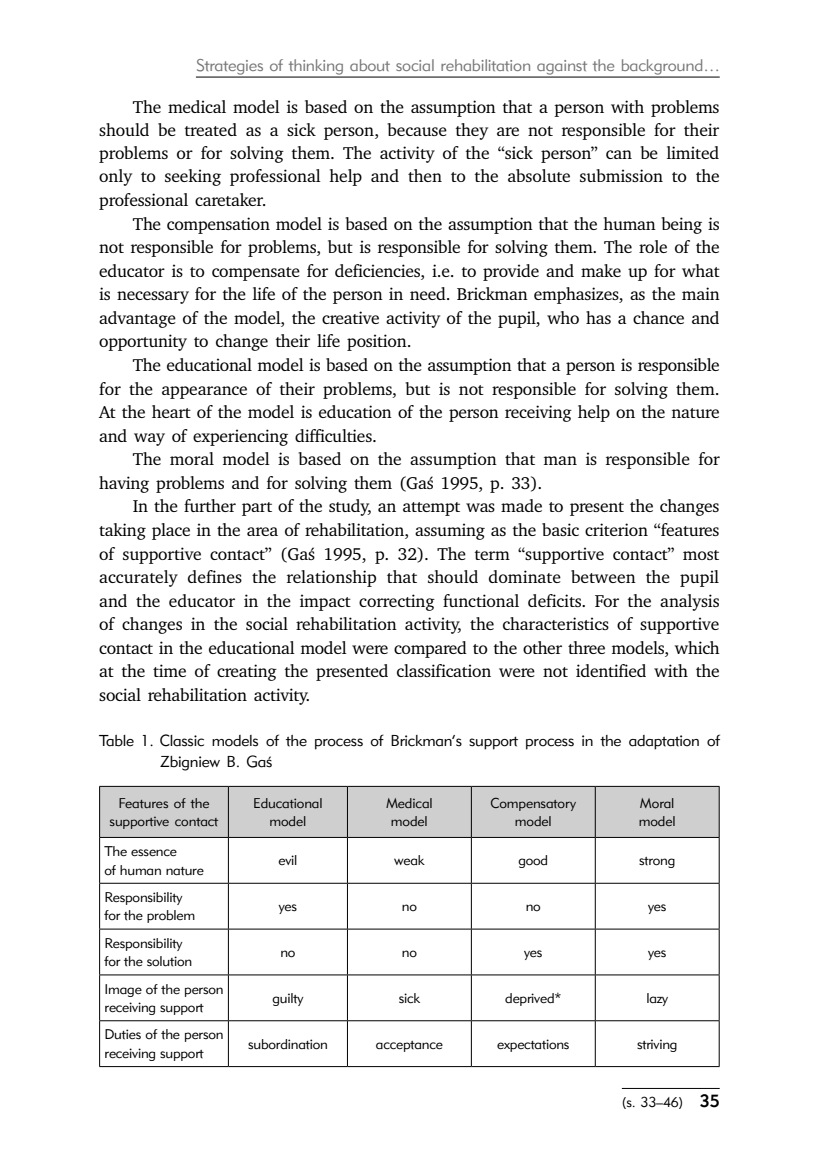
<style>
.page{position:relative;width:819px;height:1166px;background:#fff}
.page>*{position:absolute;margin:0;border:0;box-sizing:border-box;transform-origin:0 0}
.t1{font:17.5px/23.6px "Charter ITCPL";letter-spacing:-.015em;color:#000;text-align:justify}
.t2{font:16.62px "Geometric 415 Lt EU";letter-spacing:-.015em;color:#787878}
.t3{font:15.75px/21.2px "Geometric 415 Lt EU";letter-spacing:-.015em;color:#000}
.t4{font:14px/18.6px "Geometric 415 Lt EU";letter-spacing:-.015em;color:#000}
.s1{font-family:"Geometric 415 Md EU";font-size:17.5px}
</style>
<div class="page">
<hr style="left:196px;top:77px;width:523px;height:1px;background:#000">
<hr style="left:621px;top:1088px;width:98px;height:1px;background:#000">
<div style="left:100px;top:787px;width:618px;height:50px;background:#cfcfcf"></div>
<hr style="left:228px;top:787px;width:1px;height:50px;background:#000">
<hr style="left:347px;top:787px;width:1px;height:50px;background:#000">
<hr style="left:471px;top:787px;width:1px;height:50px;background:#000">
<hr style="left:595px;top:787px;width:1px;height:50px;background:#000">
<hr style="left:228px;top:838px;width:1px;height:45px;background:#000">
<hr style="left:347px;top:838px;width:1px;height:45px;background:#000">
<hr style="left:471px;top:838px;width:1px;height:45px;background:#000">
<hr style="left:595px;top:838px;width:1px;height:45px;background:#000">
<hr style="left:99px;top:883px;width:129px;height:1px;background:#000">
<hr style="left:228px;top:883px;width:119px;height:1px;background:#000">
<hr style="left:228px;top:883px;width:1px;height:46px;background:#000">
<hr style="left:347px;top:883px;width:124px;height:1px;background:#000">
<hr style="left:347px;top:883px;width:1px;height:46px;background:#000">
<hr style="left:471px;top:883px;width:124px;height:1px;background:#000">
<hr style="left:471px;top:883px;width:1px;height:46px;background:#000">
<hr style="left:595px;top:883px;width:124px;height:1px;background:#000">
<hr style="left:595px;top:883px;width:1px;height:46px;background:#000">
<hr style="left:99px;top:929px;width:129px;height:1px;background:#000">
<hr style="left:228px;top:929px;width:119px;height:1px;background:#000">
<hr style="left:228px;top:929px;width:1px;height:45px;background:#000">
<hr style="left:347px;top:929px;width:124px;height:1px;background:#000">
<hr style="left:347px;top:929px;width:1px;height:45px;background:#000">
<hr style="left:471px;top:929px;width:124px;height:1px;background:#000">
<hr style="left:471px;top:929px;width:1px;height:45px;background:#000">
<hr style="left:595px;top:929px;width:124px;height:1px;background:#000">
<hr style="left:595px;top:929px;width:1px;height:45px;background:#000">
<hr style="left:99px;top:974px;width:129px;height:1px;background:#000">
<hr style="left:228px;top:974px;width:119px;height:1px;background:#000">
<hr style="left:228px;top:975px;width:1px;height:45px;background:#000">
<hr style="left:347px;top:974px;width:124px;height:1px;background:#000">
<hr style="left:347px;top:975px;width:1px;height:45px;background:#000">
<hr style="left:471px;top:974px;width:124px;height:1px;background:#000">
<hr style="left:471px;top:975px;width:1px;height:45px;background:#000">
<hr style="left:595px;top:974px;width:124px;height:1px;background:#000">
<hr style="left:595px;top:975px;width:1px;height:45px;background:#000">
<hr style="left:99px;top:1020px;width:129px;height:1px;background:#000">
<hr style="left:228px;top:1020px;width:119px;height:1px;background:#000">
<hr style="left:228px;top:1021px;width:1px;height:45px;background:#000">
<hr style="left:347px;top:1020px;width:124px;height:1px;background:#000">
<hr style="left:347px;top:1021px;width:1px;height:45px;background:#000">
<hr style="left:471px;top:1020px;width:124px;height:1px;background:#000">
<hr style="left:471px;top:1021px;width:1px;height:45px;background:#000">
<hr style="left:595px;top:1020px;width:124px;height:1px;background:#000">
<hr style="left:595px;top:1021px;width:1px;height:45px;background:#000">
<hr style="left:99px;top:1066px;width:129px;height:1px;background:#000">
<hr style="left:228px;top:1066px;width:119px;height:1px;background:#000">
<hr style="left:347px;top:1066px;width:124px;height:1px;background:#000">
<hr style="left:471px;top:1066px;width:124px;height:1px;background:#000">
<hr style="left:595px;top:1066px;width:124px;height:1px;background:#000">
<hr style="left:99px;top:838px;width:1px;height:45px;background:#000">
<hr style="left:718px;top:838px;width:1px;height:45px;background:#000">
<hr style="left:99px;top:883px;width:1px;height:46px;background:#000">
<hr style="left:718px;top:883px;width:1px;height:46px;background:#000">
<hr style="left:99px;top:929px;width:1px;height:45px;background:#000">
<hr style="left:718px;top:929px;width:1px;height:45px;background:#000">
<hr style="left:99px;top:975px;width:1px;height:45px;background:#000">
<hr style="left:718px;top:975px;width:1px;height:45px;background:#000">
<hr style="left:99px;top:1021px;width:1px;height:45px;background:#000">
<hr style="left:718px;top:1021px;width:1px;height:45px;background:#000">
<hr style="left:99px;top:786px;width:129px;height:1px;background:#000">
<hr style="left:99px;top:787px;width:1px;height:50px;background:#000">
<hr style="left:228px;top:786px;width:119px;height:1px;background:#000">
<hr style="left:347px;top:786px;width:124px;height:1px;background:#000">
<hr style="left:471px;top:786px;width:124px;height:1px;background:#000">
<hr style="left:595px;top:786px;width:124px;height:1px;background:#000">
<hr style="left:718px;top:787px;width:1px;height:50px;background:#000">
<hr style="left:99px;top:837px;width:129px;height:1px;background:#000">
<hr style="left:228px;top:837px;width:119px;height:1px;background:#000">
<hr style="left:347px;top:837px;width:124px;height:1px;background:#000">
<hr style="left:471px;top:837px;width:124px;height:1px;background:#000">
<hr style="left:595px;top:837px;width:124px;height:1px;background:#000">
<p class="t2" style="left:196px;top:55px;width:525px">Strategies of thinking about social rehabilitation against the background…</p>
<p class="t1" style="left:99px;top:95px;width:622px;text-indent:34px">The medical model is based on the assumption that a person with problems should be treated as a sick person, because they are not responsible for their problems or for solving them. The activity of the “sick person” can be limited only to seeking professional help and then to the absolute submission to the professional caretaker.</p>
<p class="t1" style="left:99px;top:211px;width:622px;text-indent:34px">The compensation model is based on the assumption that the human being is not responsible for problems, but is responsible for solving them. The role of the educator is to compensate for deficiencies, i.e. to provide and make up for what is necessary for the life of the person in need. Brickman emphasizes, as the main advantage of the model, the creative activity of the pupil, who has a chance and opportunity to change their life position.</p>
<p class="t1" style="left:99px;top:353px;width:622px;text-indent:34px">The educational model is based on the assumption that a person is responsible for the appearance of their problems, but is not responsible for solving them.<br>At the heart of the model is education of the person receiving help on the nature and way of experiencing difficulties.</p>
<p class="t1" style="left:99px;top:447px;width:622px;text-indent:34px">The moral model is based on the assumption that man is responsible for having problems and for solving them (Gaś 1995, p. 33).</p>
<p class="t1" style="left:99px;top:494px;width:622px;text-indent:34px">In the further part of the study, an attempt was made to present the changes taking place in the area of rehabilitation, assuming as the basic criterion “features of supportive contact” (Gaś 1995, p. 32). The term “supportive contact” most accurately defines the relationship that should dominate between the pupil and the educator in the impact correcting functional deficits. For the analysis of changes in the social rehabilitation activity, the characteristics of supportive contact in the educational model were compared to the other three models, which at the time of creating the presented classification were not identified with the social rehabilitation activity.</p>
<p class="t3" style="left:160px;top:730px;width:561px;text-indent:-60px">Table 1. Classic models of the process of Brickman’s support process in the adaptation of<br>Zbigniew B. Gaś</p>
<p class="t4" style="left:110px;top:793px;width:110px;text-align:center">Features of the supportive contact</p>
<p class="t4" style="left:253px;top:793px;width:71px;text-align:center">Educational model</p>
<p class="t4" style="left:386px;top:793px;width:48px;text-align:center">Medical model</p>
<p class="t4" style="left:490px;top:793px;width:87px;text-align:center">Compensatory model</p>
<p class="t4" style="left:638px;top:793px;width:38px">Moral model</p>
<p class="t4" style="left:104px;top:842px;width:101px">The essence<br>of human nature</p>
<p class="t4" style="left:278px;top:851px;width:20px">evil</p>
<p class="t4" style="left:394px;top:851px;width:32px">weak</p>
<p class="t4" style="left:518px;top:851px;width:31px">good</p>
<p class="t4" style="left:639px;top:851px;width:38px">strong</p>
<p class="t4" style="left:104px;top:888px;width:92px">Responsibility for the problem</p>
<p class="t4" style="left:279px;top:897px;width:20px">yes</p>
<p class="t4" style="left:402px;top:897px;width:17px">no</p>
<p class="t4" style="left:525px;top:897px;width:17px">no</p>
<p class="t4" style="left:648px;top:897px;width:20px">yes</p>
<p class="t4" style="left:104px;top:934px;width:89px">Responsibility for the solution</p>
<p class="t4" style="left:280px;top:943px;width:17px">no</p>
<p class="t4" style="left:402px;top:943px;width:17px">no</p>
<p class="t4" style="left:524px;top:943px;width:20px">yes</p>
<p class="t4" style="left:648px;top:943px;width:20px">yes</p>
<p class="t4" style="left:104px;top:979px;width:121px">Image of the person receiving support</p>
<p class="t4" style="left:272px;top:989px;width:32px">guilty</p>
<p class="t4" style="left:398px;top:989px;width:23px">sick</p>
<p class="t4" style="left:505px;top:989px;width:58px">deprived*</p>
<p class="t4" style="left:646px;top:989px;width:23px">lazy</p>
<p class="t4" style="left:104px;top:1025px;width:121px">Duties of the person receiving support</p>
<p class="t4" style="left:248px;top:1034px;width:81px">subordination</p>
<p class="t4" style="left:376px;top:1034px;width:68px">acceptance</p>
<p class="t4" style="left:497px;top:1034px;width:74px">expectations</p>
<p class="t4" style="left:637px;top:1034px;width:42px">striving</p>
<p class="t4" style="left:622px;top:1093px;width:99px">(s. 33–46) <span class="s1">35</span></p>
</div>
